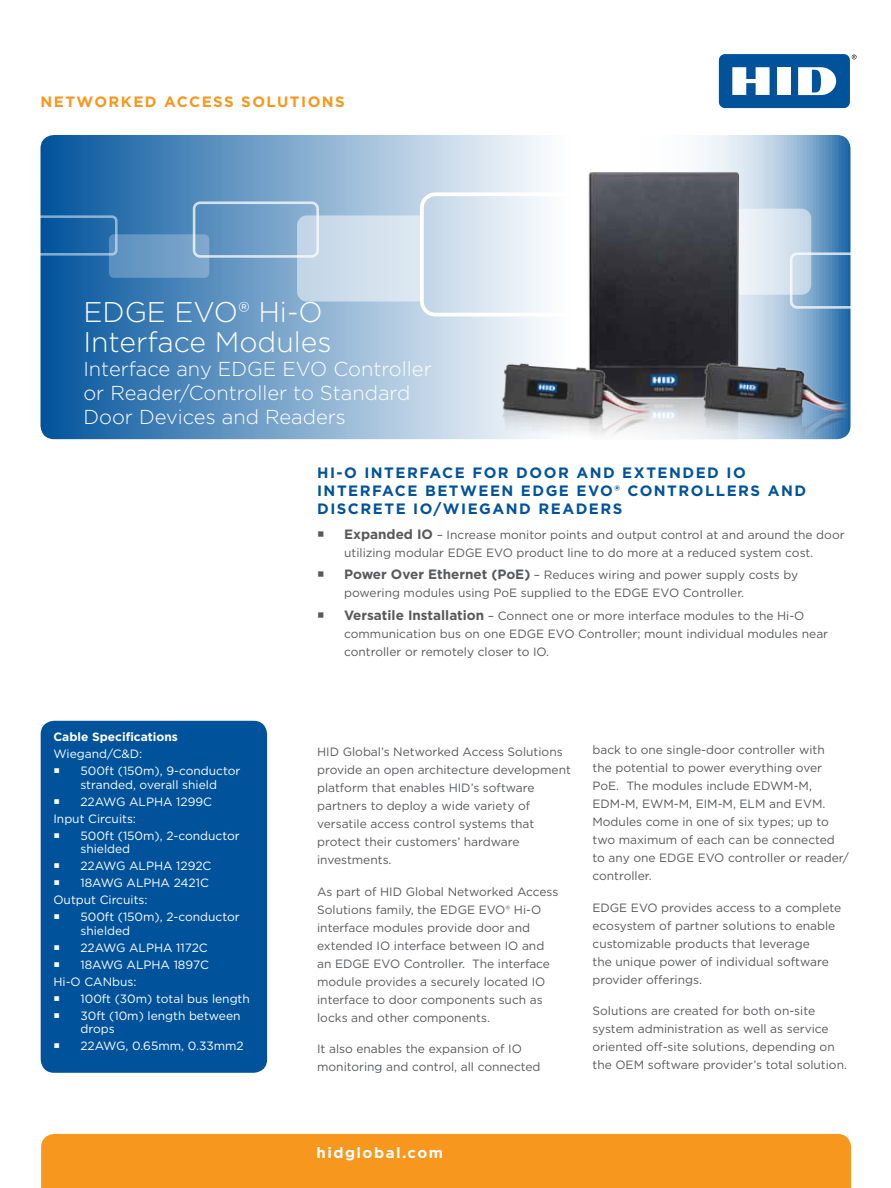
<style>
.page{position:relative;width:891px;height:1188px;background:#fff}
.page>*{position:absolute;margin:0;border:0;box-sizing:border-box;transform-origin:0 0}
.t1{font:300 28.5px/30px "Gotham";color:#fff}
.t2{font:300 20.1px/24px "Gotham";color:#fff}
.t3{font:700 15px "Gotham";letter-spacing:.1em;color:#00539b}
.t4{font:700 15px "Gotham";letter-spacing:.1em;color:#f8971d}
.t5{font:700 15px "Gotham";letter-spacing:.1em;color:#fff}
.t6{font:12px/18px "Gotham";color:#58595b}
.t7{font:12px/17px "Gotham";color:#fff}
.t8{font:700 12px "Gotham";color:#fff}
.s1{font-weight:700;font-size:13.5px}
</style>
<div class="page">
<div style="left:41px;top:721px;width:226px;height:352px;background:#00539b;border-radius:14px"></div>
<svg style="left:40px;top:135px;width:810px;height:304px;background:#78a3ca"></svg>
<div style="left:41px;top:1134px;width:810px;height:54px;background:#f8971d"></div>
<div style="left:193px;top:201px;width:126px;height:57px;border:3px solid #fff;border-radius:6px"></div>
<div style="left:109px;top:234px;width:100px;height:44px;background:linear-gradient(to right,#578dbd,#86adcf);border-radius:5px"></div>
<div style="left:28px;top:215px;width:90px;height:41px;border:3px solid #fff;border-radius:4px"></div>
<div style="left:420px;top:192px;width:267px;height:124px;border:4px solid #fff;border-radius:14px"></div>
<svg style="left:297px;top:215px;width:123px;height:87px;background:#cfdeeb"></svg>
<svg style="left:828px;top:209px;width:22px;height:100px;background:#3e7cb3"></svg>
<svg style="left:852px;top:55px;width:5px;height:4px"></svg>
<div style="left:719px;top:54px;width:131px;height:54px;background:#00539b;border-radius:6px"></div>
<div style="left:777px;top:67px;width:14px;height:28px;background:#fff"></div>
<svg style="left:732px;top:67px;width:38px;height:28px"></svg>
<svg style="left:798px;top:67px;width:38px;height:28px"></svg>
<img style="left:531px;top:145px;width:297px;height:294px">
<img style="left:698px;top:318px;width:151px;height:121px">
<img style="left:490px;top:307px;width:169px;height:132px">
<p class="t4" style="left:40px;top:92px;width:306px">Networked Access Solutions</p>
<h1 class="t1" style="left:83px;top:296px;width:250px">EDGE EVO® Hi-O<br>Interface Modules</h1>
<h2 class="t2" style="left:83px;top:357px;width:350px">Interface any EDGE EVO Controller or Reader/Controller to Standard<br>Door Devices and Readers</h2>
<p class="t8" style="left:53px;top:729px;width:126px">Cable Specifications</p>
<p class="t7" style="left:80px;top:745px;width:161px;text-indent:-27px">Wiegand/C&amp;D:<br>500ft (150m), 9-conductor</p>
<p class="t7" style="left:80px;top:776px;width:138px">stranded, overall shield</p>
<p class="t7" style="left:80px;top:793px;width:133px">22AWG ALPHA 1299C</p>
<p class="t7" style="left:53px;top:810px;width:84px">Input Circuits:</p>
<p class="t7" style="left:80px;top:827px;width:161px">500ft (150m), 2-conductor</p>
<p class="t7" style="left:80px;top:840px;width:51px">shielded</p>
<p class="t7" style="left:80px;top:857px;width:132px">22AWG ALPHA 1292C</p>
<p class="t7" style="left:80px;top:874px;width:130px">18AWG ALPHA 2421C</p>
<p class="t7" style="left:53px;top:891px;width:96px">Output Circuits:</p>
<p class="t7" style="left:80px;top:908px;width:161px">500ft (150m), 2-conductor</p>
<p class="t7" style="left:80px;top:922px;width:51px">shielded</p>
<p class="t7" style="left:80px;top:939px;width:129px">22AWG ALPHA 1172C</p>
<p class="t7" style="left:80px;top:956px;width:130px">18AWG ALPHA 1897C</p>
<p class="t7" style="left:53px;top:973px;width:85px">Hi-O CANbus:</p>
<p class="t7" style="left:80px;top:990px;width:171px">100ft (30m) total bus length</p>
<p class="t7" style="left:80px;top:1007px;width:162px">30ft (10m) length between</p>
<p class="t7" style="left:80px;top:1020px;width:165px">drops<br>22AWG, 0.65mm, 0.33mm2</p>
<p class="t3" style="left:317px;top:462px;width:80px">HI-O INTER</p>
<p class="t3" style="left:419px;top:462px;width:35px">FACE</p>
<p class="t3" style="left:472px;top:462px;width:25px">FOR</p>
<p class="t3" style="left:516px;top:462px;width:14px">DOOR</p>
<p class="t3" style="left:576px;top:462px;width:119px">AND EXTENDED</p>
<p class="t3" style="left:726px;top:462px;width:10px">IO</p>
<p class="t3" style="left:317px;top:480px;width:32px">INTER</p>
<p class="t3" style="left:372px;top:480px;width:35px">FACE</p>
<p class="t3" style="left:425px;top:480px;width:26px">BETWEE</p>
<p class="t3" style="left:502px;top:480px;width:179px">N EDGE EVO® CONTROLLERS</p>
<p class="t3" style="left:768px;top:480px;width:38px">AND</p>
<p class="t3" style="left:317px;top:498px;width:12px">DISCRETE</p>
<p class="t3" style="left:413px;top:498px;width:42px">IO/WIE</p>
<p class="t3" style="left:479px;top:498px;width:109px">GAND READERS</p>
<p class="t6" style="left:344px;top:525px;width:502px"><span class="s1">Expanded IO</span> – Increase monitor points and output control at and around the door utilizing modular EDGE EVO product line to do more at a reduced system cost.</p>
<p class="t6" style="left:344px;top:566px;width:456px"><span class="s1">Power Over Ethernet (PoE)</span> – Reduces wiring and power supply costs by powering modules using PoE supplied to the EDGE EVO Controller.</p>
<p class="t6" style="left:344px;top:606px;width:486px"><span class="s1">Versatile I nstallation</span> – Connect one or more interface modules to the Hi-O communication bus on one EDGE EVO Controller; mount individual modules near controller or remotely closer to IO.</p>
<p class="t6" style="left:317px;top:743px;width:255px">HID Global’s Networked Access Solutions provide an open architecture development platform that enables HID’s software partners to deploy a wide variety of versatile access control systems that protect their customers’ hardware investments.</p>
<p class="t6" style="left:317px;top:882px;width:243px">As part of HID Global Networked Access Solutions family, the EDGE EVO® Hi-O interface modules provide door and extended IO interface between IO and an EDGE EVO Controller. The interface module provides a securely located IO interface to door components such as locks and other components.</p>
<p class="t6" style="left:317px;top:1040px;width:225px">It also enables the expansion of IO monitoring and control, all connected</p>
<p class="t6" style="left:592px;top:741px;width:258px">back to one single-door controller with<br>the potential to power everything over PoE. The modules include EDWM-M, EDM-M, EWM-M, EIM-M, ELM and EVM.<br>Modules come in one of six types; up to two maximum of each can be connected to any one EDGE EVO controller or reader/ controller.</p>
<p class="t6" style="left:592px;top:898px;width:250px">EDGE EVO provides access to a complete ecosystem of partner solutions to enable customizable products that leverage<br>the unique power of individual software provider offerings.</p>
<p class="t6" style="left:592px;top:1002px;width:256px">Solutions are created for both on-site system administration as well as service oriented off-site solutions, depending on the OEM software provider’s total solution.</p>
<p class="t5" style="left:316px;top:1142px;width:128px">hidglobal.com</p>
</div>
